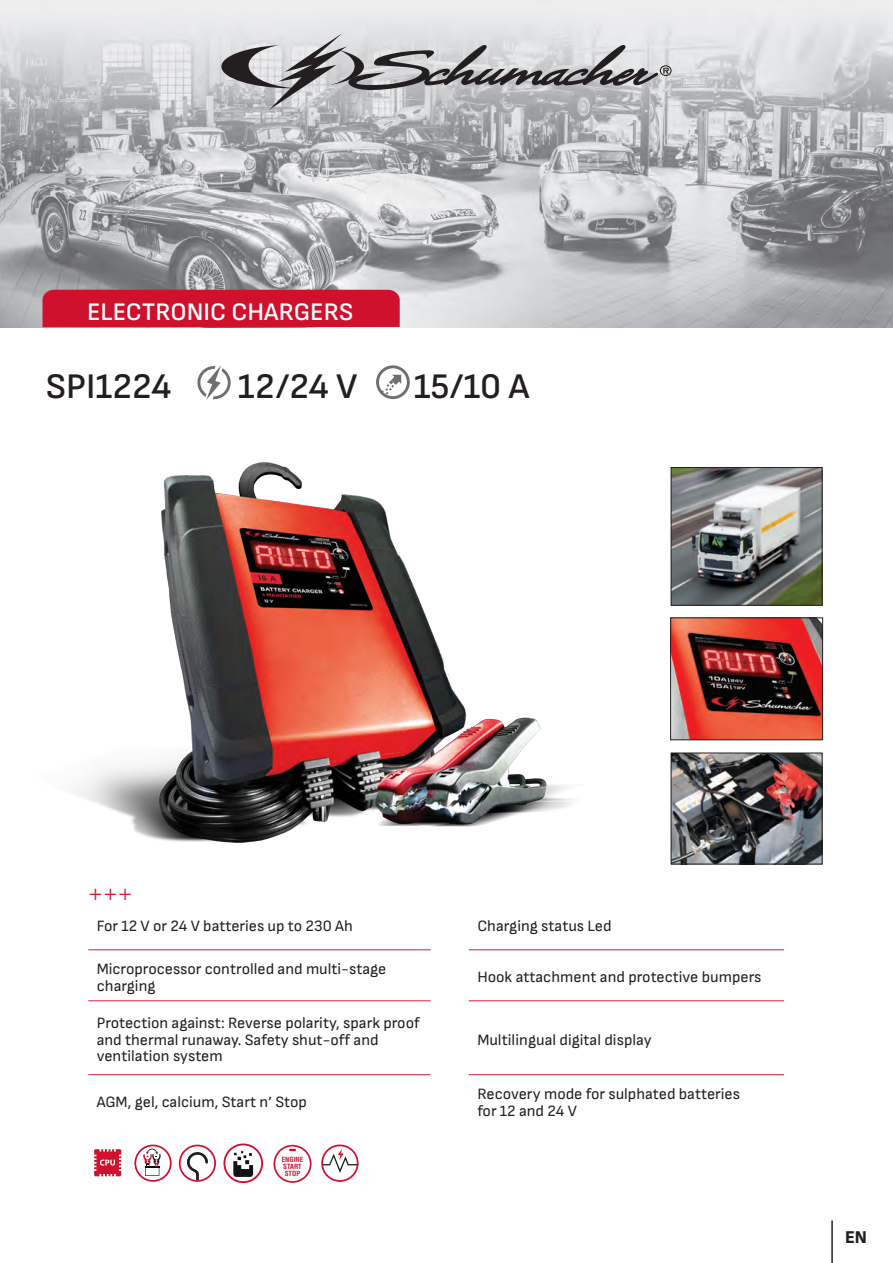
<style>
.page{position:relative;width:893px;height:1263px;background:#fff}
.page>*{position:absolute;margin:0;border:0;box-sizing:border-box;transform-origin:0 0}
.t1{font:600 36px "Sofia Sans";color:#231f20}
.t2{font:600 25.2px "Sofia Sans";color:#fff}
.TEXTE_INFO{font:300 22.5px "Helvetica LT Std";color:#d21e39}
.t3{font:800 18px "Sofia Sans";color:#231f20}
.TEXTE_INFO-2{font:15.75px/16.5px "Sofia Sans";color:#231f20}
.t4{font:700 condensed 6.9px/7.2px "Helvetica LT Std";color:#cf122e}
</style>
<div class="page">
<hr style="left:831px;top:1220px;width:2px;height:43px;background:#231f20">
<svg style="left:321px;top:1149px;width:37px;height:26px"></svg>
<div style="left:321px;top:1144px;width:38px;height:38px;border:2px solid #d30d2b;border-radius:50%"></div>
<img style="left:0;top:0;width:893px;height:327px">
<svg style="left:273px;top:1145px;width:39px;height:38px"></svg>
<hr style="left:88px;top:949px;width:343px;height:1px;background:#d21e39">
<hr style="left:469px;top:949px;width:315px;height:1px;background:#d21e39">
<hr style="left:88px;top:1000px;width:343px;height:1px;background:#d21e39">
<hr style="left:469px;top:1000px;width:315px;height:1px;background:#d21e39">
<hr style="left:88px;top:1074px;width:343px;height:1px;background:#d21e39">
<hr style="left:469px;top:1074px;width:315px;height:1px;background:#d21e39">
<svg style="left:376px;top:365px;width:34px;height:34px"></svg>
<svg style="left:197px;top:365px;width:34px;height:35px"></svg>
<svg style="left:94px;top:1149px;width:27px;height:27px"></svg>
<div style="left:134px;top:1144px;width:38px;height:38px;border:2px solid #d30d2b;border-radius:50%"></div>
<svg style="left:143px;top:1148px;width:18px;height:28px"></svg>
<svg style="left:186px;top:1152px;width:22px;height:27px"></svg>
<div style="left:179px;top:1144px;width:37px;height:38px;border:2px solid #d30d2b;border-radius:50%"></div>
<div style="left:223px;top:1143px;width:40px;height:40px;border:2px solid #d30d2b;border-radius:50%"></div>
<svg style="left:233px;top:1151px;width:20px;height:26px"></svg>
<div style="left:43px;top:290px;width:357px;height:37px;background:#cf112e"></div>
<img style="left:72px;top:462px;width:502px;height:381px">
<img style="left:673px;top:755px;width:147px;height:107px">
<div style="left:671px;top:753px;width:151px;height:111px;border:1px solid #231f20"></div>
<img style="left:672px;top:620px;width:149px;height:118px">
<div style="left:670px;top:618px;width:153px;height:122px;border:1px solid #231f20"></div>
<img style="left:673px;top:469px;width:147px;height:134px">
<div style="left:671px;top:467px;width:151px;height:138px;border:1px solid #231f20"></div>
<svg style="left:221px;top:33px;width:451px;height:77px;background:#b3b3b5"></svg>
<p class="t2" style="left:87px;top:297px;width:268px">ELECTRONIC CHARGERS</p>
<p class="t1" style="left:46px;top:366px;width:127px">SPI1224</p>
<p class="t1" style="left:238px;top:366px;width:121px">12/24 V</p>
<p class="t1" style="left:414px;top:366px;width:117px">15/10 A</p>
<p class="TEXTE_INFO" style="left:88px;top:878px;width:46px">+++</p>
<p class="TEXTE_INFO-2" style="left:97px;top:918px;width:258px">For 12 V or 24 V batteries up to 230 Ah</p>
<p class="TEXTE_INFO-2" style="left:477px;top:918px;width:136px">Charging status Led</p>
<p class="TEXTE_INFO-2" style="left:97px;top:961px;width:291px">Microprocessor controlled and multi-stage charging</p>
<p class="TEXTE_INFO-2" style="left:477px;top:969px;width:286px">Hook attachment and protective bumpers</p>
<p class="TEXTE_INFO-2" style="left:97px;top:1015px;width:325px">Protection against: Reverse polarity, spark proof and thermal runaway. Safety shut-off and</p>
<p class="TEXTE_INFO-2" style="left:97px;top:1048px;width:127px">ventilation system</p>
<p class="TEXTE_INFO-2" style="left:477px;top:1031px;width:176px">Multilingual digital display</p>
<p class="TEXTE_INFO-2" style="left:97px;top:1094px;width:212px">AGM, gel, calcium, Start n’ Stop</p>
<p class="TEXTE_INFO-2" style="left:477px;top:1085px;width:264px">Recovery mode for sulphated batteries for 12 and 24 V</p>
<p class="t4" style="left:282px;top:1155px;width:23px">ENGINE<br>START<br>STOP</p>
<p class="t3" style="left:845px;top:1226px;width:23px">EN</p>
</div>
